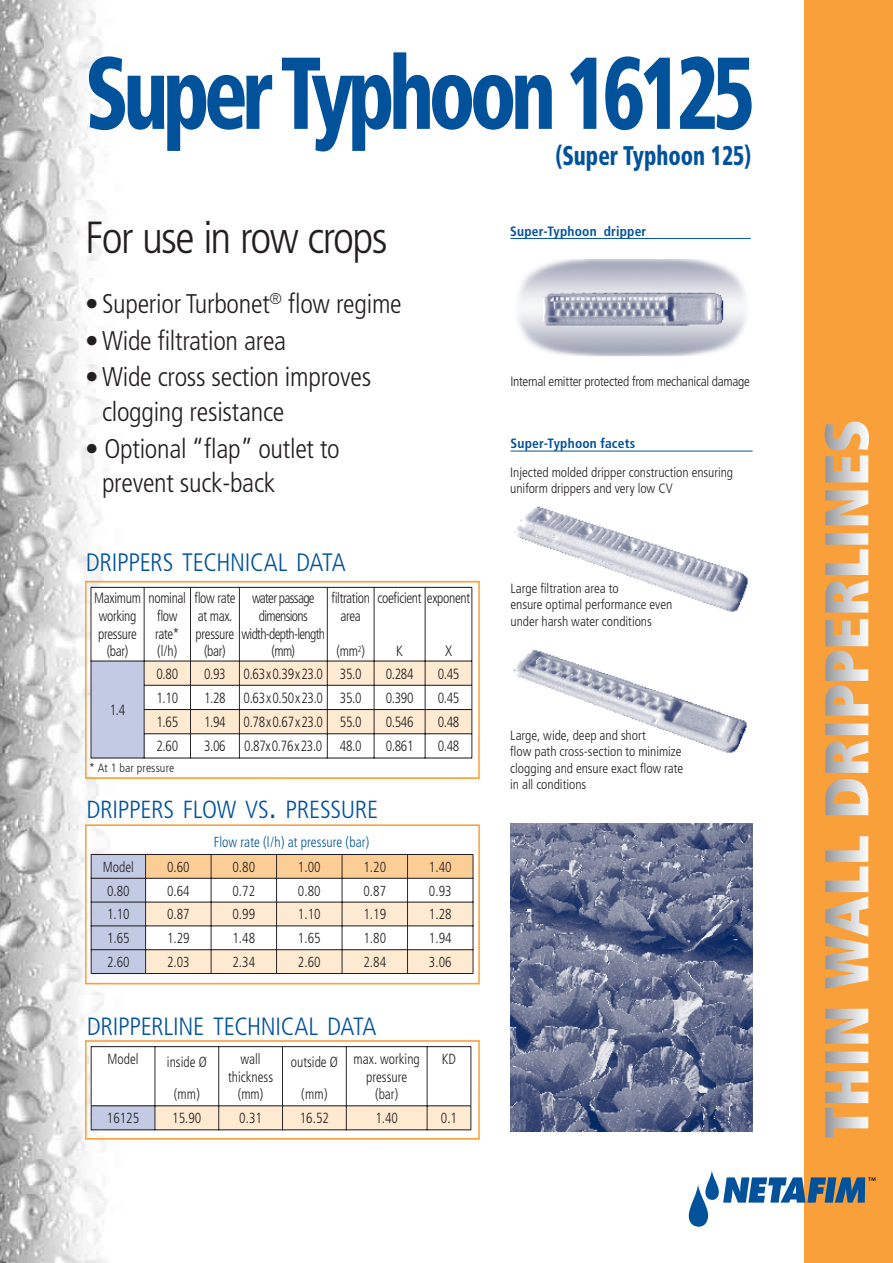
<style>
.page{position:relative;width:893px;height:1263px;background:#fff}
.page>*{position:absolute;margin:0;border:0;box-sizing:border-box;transform-origin:0 0}
.t1{font:900 condensed 102px "Frutiger";letter-spacing:-.07em;color:#01529b;scale:.8 1}
.t2{font:300 condensed 45px "Frutiger";letter-spacing:-.035em;color:#231f20}
.t3{font:300 condensed 27px/34.5px "Frutiger";letter-spacing:-.01em;color:#231f20}
.t4{font:900 condensed 27px "Frutiger";color:#01529b;scale:.8 1}
.t5{font:300 condensed 25.2px "Frutiger";letter-spacing:-.015em;color:#01529b}
.t6{font:300 condensed 24.9px "Frutiger";letter-spacing:-.01em;color:#01529b}
.t7{font:300 condensed 24.75px "Frutiger";letter-spacing:-.015em;color:#01529b}
.t8{font:300 condensed 14.85px/17.7px "Frutiger";letter-spacing:-.025em;color:#231f20;text-align:center;scale:.91 1}
.t9{font:300 condensed 14.85px/17.7px "Frutiger";letter-spacing:-.05em;color:#231f20;text-align:center;scale:.91 1}
.t10{font:300 condensed 14.7px/17.5px "Frutiger";color:#231f20;text-align:center;scale:.92 1}
.t11{font:300 condensed 14.55px "Frutiger";color:#231f20;scale:.93 1}
.t12{font:300 condensed 14.55px "Frutiger";letter-spacing:.005em;color:#01529b;scale:.93 1}
.t13{font:300 condensed 13.5px/16.2px "Frutiger";letter-spacing:-.005em;color:#231f20}
.t14{font:700 condensed 13.5px "Frutiger";letter-spacing:.015em;color:#01529b}
.t15{font:300 condensed 12px "Frutiger";letter-spacing:.01em;color:#231f20}
.s1{font-size:35.4px}
</style>
<div class="page">
<img style="left:0;top:0;width:135px;height:1263px">
<div style="left:804px;top:0;width:89px;height:1263px;background:#f9a03a"></div>
<svg style="left:689px;top:1170px;width:186px;height:57px"></svg>
<img style="left:510px;top:823px;width:242px;height:308px">
<svg style="left:825px;top:422px;width:44px;height:715px"></svg>
<svg style="left:91px;top:1046px;width:380px;height:84px"></svg>
<hr style="left:471px;top:1047px;width:1px;height:58px;background:#231f20">
<div style="left:85px;top:1040px;width:395px;height:99px;border:2px solid #f9a03a"></div>
<svg style="left:91px;top:854px;width:383px;height:120px"></svg>
<hr style="left:145px;top:973px;width:66px;height:1px;background:#231f20">
<hr style="left:211px;top:973px;width:65px;height:1px;background:#231f20">
<hr style="left:277px;top:973px;width:65px;height:1px;background:#231f20">
<hr style="left:342px;top:973px;width:65px;height:1px;background:#231f20">
<hr style="left:408px;top:973px;width:65px;height:1px;background:#231f20">
<div style="left:85px;top:824px;width:395px;height:160px;border:2px solid #f9a03a"></div>
<svg style="left:91px;top:587px;width:382px;height:172px"></svg>
<hr style="left:91px;top:758px;width:53px;height:1px;background:#231f20">
<hr style="left:144px;top:758px;width:46px;height:1px;background:#231f20">
<hr style="left:191px;top:758px;width:48px;height:1px;background:#231f20">
<hr style="left:240px;top:758px;width:87px;height:1px;background:#231f20">
<hr style="left:327px;top:758px;width:47px;height:1px;background:#231f20">
<hr style="left:374px;top:758px;width:51px;height:1px;background:#231f20">
<hr style="left:425px;top:758px;width:47px;height:1px;background:#231f20">
<div style="left:85px;top:581px;width:395px;height:198px;border:2px solid #f9a03a"></div>
<hr style="left:510px;top:238px;width:241px;height:1px;background:#01529b">
<hr style="left:510px;top:451px;width:243px;height:1px;background:#01529b">
<img style="left:514px;top:650px;width:233px;height:103px">
<img style="left:514px;top:506px;width:234px;height:106px">
<img style="left:518px;top:259px;width:228px;height:98px">
<h1 class="t1" style="left:85px;top:32px;width:839px">Super Typhoon 16125</h1>
<h3 class="t4" style="left:556px;top:139px;width:246px">(Super Typhoon 125)</h3>
<h2 class="t2" style="left:85px;top:212px;width:304px">For use in row crops</h2>
<h3 class="t3" style="left:85px;top:287px;width:318px">• Superior Turbonet<sup>®</sup> flow regime</h3>
<h3 class="t3" style="left:85px;top:324px;width:203px">•Wide filtration area</h3>
<h3 class="t3" style="left:102px;top:360px;width:271px;text-indent:-17px">•Wide cross section improves clogging resistance</h3>
<h3 class="t3" style="left:102px;top:431px;width:239px;text-indent:-17px">• Optional “flap” outlet to prevent suck-back</h3>
<h3 class="t5" style="left:86px;top:548px;width:261px">DRIPPERS TECHNICAL DATA</h3>
<p class="t8" style="left:94px;top:589px;width:53px">Maximum working pressure (bar)</p>
<p class="t8" style="left:149px;top:589px;width:43px">nominal flow rate* (l/h)</p>
<p class="t8" style="left:194px;top:589px;width:47px">flow rate at max. pressure (bar)</p>
<p class="t9" style="left:242px;top:589px;width:93px">water passage dimensions width-depth-length (mm)</p>
<p class="t8" style="left:331px;top:589px;width:44px">filtration area</p>
<p class="t8" style="left:336px;top:643px;width:33px">(mm<sup>2</sup>)</p>
<p class="t8" style="left:378px;top:589px;width:103px">coeficient exponent</p>
<p class="t8" style="left:396px;top:643px;width:9px">K</p>
<p class="t8" style="left:445px;top:643px;width:9px">X</p>
<p class="t8" style="left:156px;top:665px;width:25px">0.80</p>
<p class="t8" style="left:204px;top:665px;width:174px">0.93 0.63 x 0.39 x 23.0 35.0</p>
<p class="t8" style="left:386px;top:665px;width:32px">0.284</p>
<p class="t8" style="left:438px;top:665px;width:25px">0.45</p>
<p class="t8" style="left:156px;top:689px;width:25px">1.10</p>
<p class="t8" style="left:204px;top:689px;width:174px">1.28 0.63 x 0.50 x 23.0 35.0</p>
<p class="t8" style="left:386px;top:689px;width:32px">0.390</p>
<p class="t8" style="left:438px;top:689px;width:25px">0.45</p>
<p class="t8" style="left:156px;top:713px;width:25px">1.65</p>
<p class="t8" style="left:204px;top:713px;width:174px">1.94 0.78 x 0.67 x 23.0 55.0</p>
<p class="t8" style="left:386px;top:713px;width:32px">0.546</p>
<p class="t8" style="left:438px;top:713px;width:25px">0.48</p>
<p class="t8" style="left:156px;top:738px;width:25px">2.60</p>
<p class="t8" style="left:204px;top:738px;width:174px">3.06 0.87x 0.76 x 23.0 48.0</p>
<p class="t8" style="left:386px;top:738px;width:32px">0.861</p>
<p class="t8" style="left:438px;top:738px;width:25px">0.48</p>
<p class="t15" style="left:89px;top:761px;width:86px">* At 1 bar pressure</p>
<p class="t8" style="left:110px;top:701px;width:19px">1.4</p>
<h3 class="t7" style="left:86px;top:795px;width:293px">DRIPPERS FLOW VS<span class="s1">.</span> PRESSURE</h3>
<p class="t12" style="left:214px;top:833px;width:169px">Flow rate (l/h) at pressure (bar)</p>
<p class="t11" style="left:103px;top:858px;width:35px">Model</p>
<p class="t11" style="left:167px;top:858px;width:26px">0.60</p>
<p class="t11" style="left:232px;top:858px;width:26px">0.80</p>
<p class="t11" style="left:298px;top:858px;width:26px">1.00</p>
<p class="t11" style="left:363px;top:858px;width:26px">1.20</p>
<p class="t11" style="left:429px;top:858px;width:26px">1.40</p>
<p class="t11" style="left:107px;top:882px;width:26px">0.80</p>
<p class="t11" style="left:167px;top:882px;width:26px">0.64</p>
<p class="t11" style="left:232px;top:882px;width:26px">0.72</p>
<p class="t11" style="left:298px;top:882px;width:26px">0.80</p>
<p class="t11" style="left:363px;top:882px;width:26px">0.87</p>
<p class="t11" style="left:429px;top:882px;width:26px">0.93</p>
<p class="t11" style="left:107px;top:906px;width:26px">1.10</p>
<p class="t11" style="left:167px;top:906px;width:26px">0.87</p>
<p class="t11" style="left:232px;top:906px;width:26px">0.99</p>
<p class="t11" style="left:298px;top:906px;width:26px">1.10</p>
<p class="t11" style="left:363px;top:906px;width:26px">1.19</p>
<p class="t11" style="left:429px;top:906px;width:26px">1.28</p>
<p class="t11" style="left:107px;top:930px;width:26px">1.65</p>
<p class="t11" style="left:167px;top:930px;width:26px">1.29</p>
<p class="t11" style="left:232px;top:930px;width:26px">1.48</p>
<p class="t11" style="left:298px;top:930px;width:26px">1.65</p>
<p class="t11" style="left:363px;top:930px;width:26px">1.80</p>
<p class="t11" style="left:429px;top:930px;width:26px">1.94</p>
<p class="t11" style="left:107px;top:954px;width:26px">2.60</p>
<p class="t11" style="left:167px;top:954px;width:26px">2.03</p>
<p class="t11" style="left:232px;top:954px;width:26px">2.34</p>
<p class="t11" style="left:298px;top:954px;width:26px">2.60</p>
<p class="t11" style="left:363px;top:954px;width:26px">2.84</p>
<p class="t11" style="left:429px;top:954px;width:26px">3.06</p>
<h3 class="t6" style="left:87px;top:1012px;width:291px">DRIPPERLINE TECHNICAL DATA</h3>
<p class="t10" style="left:108px;top:1050px;width:35px">Model</p>
<p class="t10" style="left:167px;top:1053px;width:45px">inside Ø</p>
<p class="t10" style="left:174px;top:1086px;width:30px">(mm)</p>
<p class="t10" style="left:228px;top:1050px;width:50px">wall thickness (mm)</p>
<p class="t10" style="left:291px;top:1053px;width:53px">outside Ø</p>
<p class="t10" style="left:301px;top:1086px;width:30px">(mm)</p>
<p class="t10" style="left:354px;top:1050px;width:74px">max. working pressure (bar)</p>
<p class="t10" style="left:442px;top:1050px;width:17px">KD</p>
<p class="t10" style="left:107px;top:1110px;width:37px">16125</p>
<p class="t10" style="left:172px;top:1110px;width:33px">15.90</p>
<p class="t10" style="left:239px;top:1110px;width:26px">0.31</p>
<p class="t10" style="left:300px;top:1110px;width:33px">16.52</p>
<p class="t10" style="left:375px;top:1110px;width:26px">1.40</p>
<p class="t10" style="left:441px;top:1110px;width:19px">0.1</p>
<p class="t14" style="left:510px;top:223px;width:138px">Super-Typhoon dripper</p>
<p class="t13" style="left:510px;top:374px;width:241px">Internal emitter protected from mechanical damage</p>
<p class="t14" style="left:510px;top:435px;width:126px">Super-Typhoon facets</p>
<p class="t13" style="left:510px;top:465px;width:224px">Injected molded dripper construction ensuring uniform drippers and very low CV</p>
<p class="t13" style="left:510px;top:580px;width:163px">Large filtration area to<br>ensure optimal performance even under harsh water conditions</p>
<p class="t13" style="left:510px;top:727px;width:174px">Large, wide, deep and short<br>flow path cross-section to minimize clogging and ensure exact flow rate in all conditions</p>
</div>
